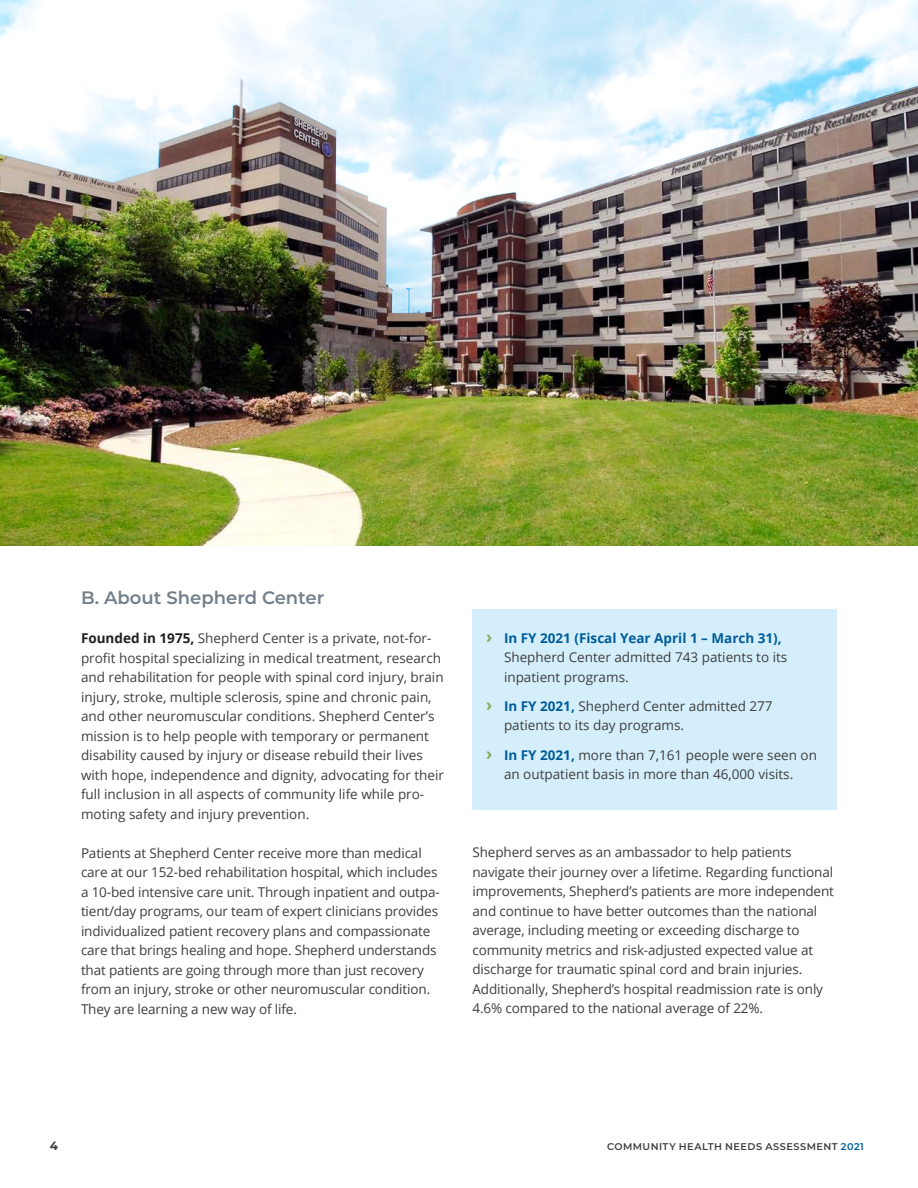
<style>
.page{position:relative;width:918px;height:1188px;background:#fff}
.page>*{position:absolute;margin:0;border:0;box-sizing:border-box;transform-origin:0 0}
.H3_B{font:600 18px "Montserrat";color:#727f8a}
.text_9_13{font:13.5px/19.5px "Open Sans";letter-spacing:-.01em;color:#3e3e3f}
.t1{font:700 12px "Montserrat";color:#3e3e3f}
.t2{font:600 9.75px "Montserrat";letter-spacing:.045em;color:#3e3e3f}
.s1{font-weight:700;color:#231f20}
.s2{font-family:"Montserrat";font-weight:700;font-size:18px;color:#81ae59}
.s3{font-weight:700;color:#005c98}
.s4{color:#005c98}
</style>
<div class="page">
<div style="left:472px;top:609px;width:365px;height:200px;background:#d4effb"></div>
<hr style="left:917px;top:0;width:1px;height:1188px;background:#e2e6e8">
<svg style="left:0;top:0;width:918px;height:79px"></svg>
<img style="left:0;top:79px;width:918px;height:467px">
<p class="H3_B" style="left:81px;top:584px;width:245px">B. About Shepherd Center</p>
<p class="text_9_13" style="left:81px;top:628px;width:365px"><span class="s1">Founded in 1975,</span> Shepherd Center is a private, not-for&shy;profit hospital specializing in medical treatment, research and rehabilitation for people with spinal cord injury, brain injury, stroke, multiple sclerosis, spine and chronic pain, and other neuromuscular conditions. Shepherd Center’s mission is to help people with temporary or permanent disability caused by injury or disease rebuild their lives with hope, independence and dignity, advocating for their full inclusion in all aspects of community life while pro&shy;moting safety and injury prevention.</p>
<p class="text_9_13" style="left:81px;top:843px;width:360px">Patients at Shepherd Center receive more than medical care at our 152-bed rehabilitation hospital, which includes a 10-bed intensive care unit. Through inpatient and outpa&shy;tient/day programs, our team of expert clinicians provides individualized patient recovery plans and compassionate care that brings healing and hope. Shepherd understands that patients are going through more than just recovery from an injury, stroke or other neuromuscular condition.<br>They are learning a new way of life.</p>
<p class="text_9_13" style="left:504px;top:628px;width:285px;text-indent:-18px"><span class="s2">›</span> <span class="s3">In FY 2021 (Fiscal Year April 1 – March 31),<br></span>Shepherd Center admitted 743 patients to its inpatient programs.</p>
<p class="text_9_13" style="left:504px;top:696px;width:270px;text-indent:-18px"><span class="s2">›</span> <span class="s3">In FY 2021,</span> Shepherd Center admitted 277 patients to its day programs.</p>
<p class="text_9_13" style="left:486px;top:745px;width:333px;text-align:center"><span class="s2">›</span> <span class="s3">In FY 2021,</span> more than 7,161 people were seen on an outpatient basis in more than 46,000 visits.</p>
<p class="text_9_13" style="left:473px;top:842px;width:363px">Shepherd serves as an ambassador to help patients navigate their journey over a lifetime. Regarding functional improvements, Shepherd’s patients are more independent and continue to have better outcomes than the national average, including meeting or exceeding discharge to community metrics and risk-adjusted expected value at discharge for traumatic spinal cord and brain injuries.<br>Additionally, Shepherd’s hospital readmission rate is only 4.6% compared to the national average of 22%.</p>
<p class="t1" style="left:50px;top:1137px;width:10px">4</p>
<p class="t2" style="left:607px;top:1140px;width:258px">COMMUNITY HEALTH NEEDS ASSESSMENT <span class="s4">2021</span></p>
</div>
